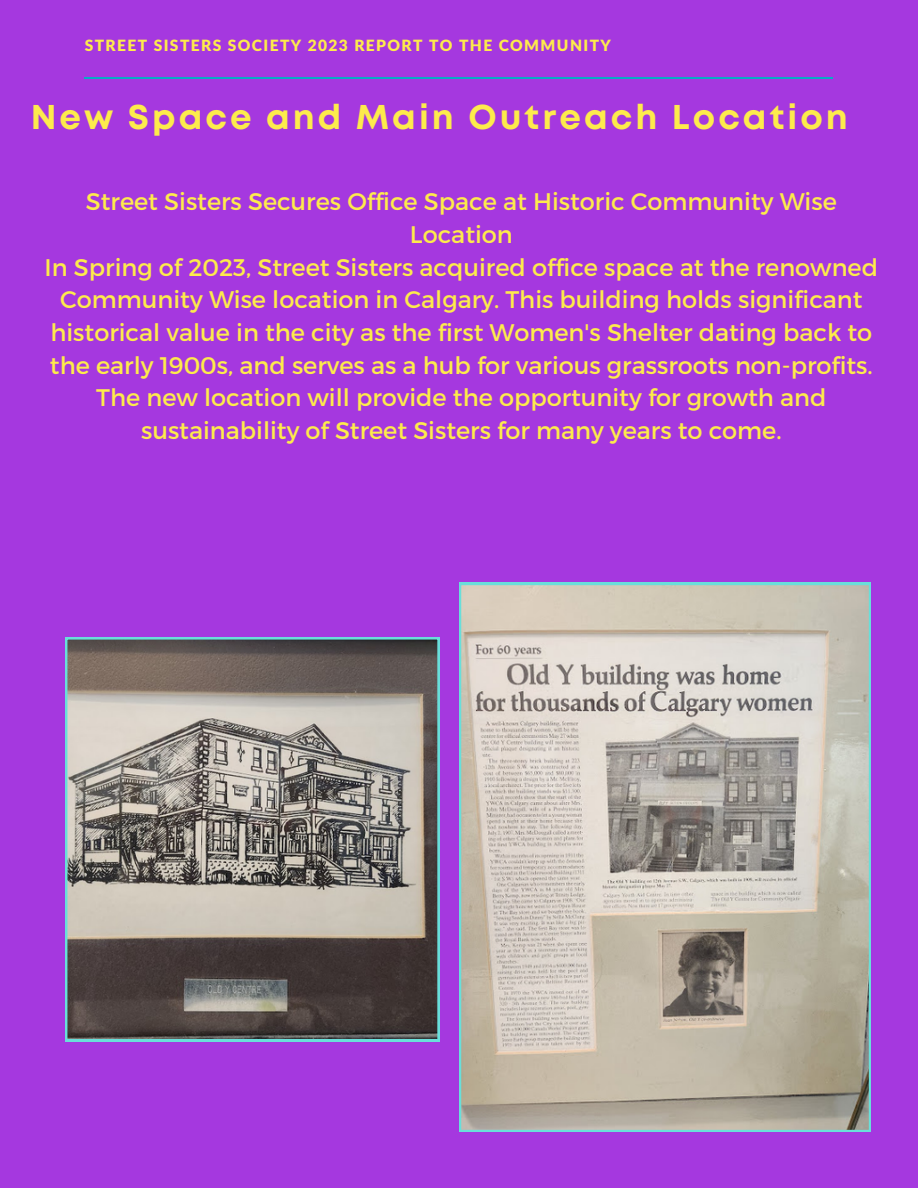
<style>
.page{position:relative;width:918px;height:1188px;background:#a538df}
.page>*{position:absolute;margin:0;border:0;box-sizing:border-box;transform-origin:0 0}
.t1{font:700 34.35px "Mont";letter-spacing:.09em;color:#fdeb4c}
.t2{font:24px/32.7px "Montserrat";color:#fdeb4c;text-align:center}
.t3{font:900 15.6px "Lato Latin";letter-spacing:.09em;color:#fdeb4c}
</style>
<div class="page">
<hr style="left:85px;top:77px;width:748px;height:1px;background:#07acc4">
<svg style="left:65px;top:637px;width:375px;height:404px"></svg>
<svg style="left:459px;top:583px;width:412px;height:549px"></svg>
<p class="t3" style="left:85px;top:39px;width:528px">STREET SISTERS SOCIETY 2023 REPORT TO THE COMMUNITY</p>
<p class="t1" style="left:31px;top:104px;width:819px">New Space and Main Outreach Location</p>
<p class="t2" style="left:86px;top:184px;width:752px">Street Sisters Secures Office Space at Historic Community Wise<br>Location</p>
<p class="t2" style="left:45px;top:250px;width:835px">In Spring of 2023, Street Sisters acquired office space at the renowned Community Wise location in Calgary. This building holds significant historical value in the city as the first Women's Shelter dating back to the early 1900s, and serves as a hub for various grassroots non-profits.<br>The new location will provide the opportunity for growth and sustainability of Street Sisters for many years to come.</p>
</div>
